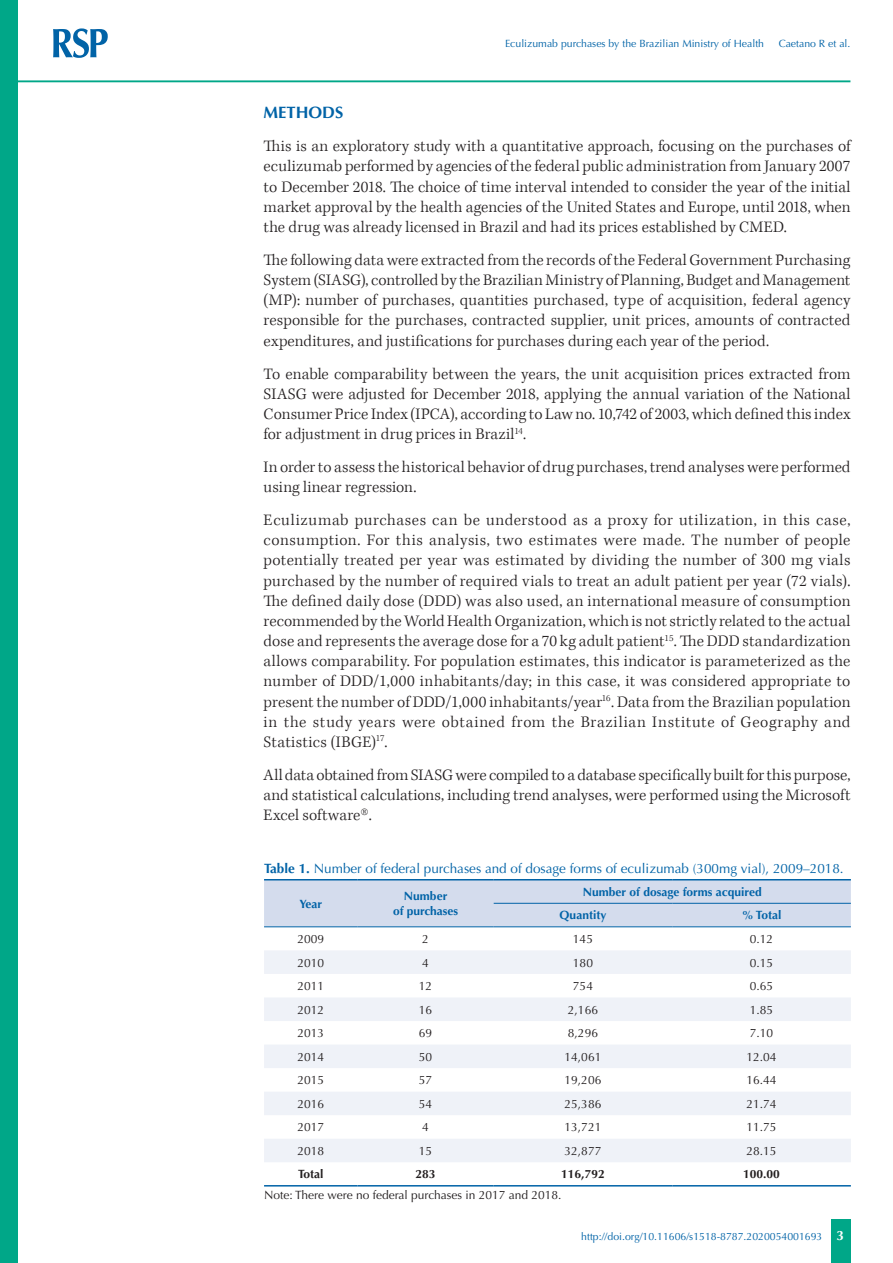
<style>
.page{position:relative;width:893px;height:1263px;background:#fff}
.page>*{position:absolute;margin:0;border:0;box-sizing:border-box;transform-origin:0 0}
.Texto__EN{font:300 16.5px/20.1px "Kepler Std";letter-spacing:.005em;color:#231f20;text-align:justify}
.Subtítulo_1{font:700 16.5px "Optima";color:#0163a7}
.Table_Title{font:13.5px "Optima";color:#0163a7}
.t1{font:700 13.5px "Optima";color:#fff}
.Tabela{font:12px "Optima";color:#231f20}
.Tabela_head{font:700 12px "Optima";color:#0163a7}
.Tabela_nota{font:12px "Optima";color:#231f20}
.Tabela-2{font:700 12px "Optima";color:#231f20}
.t2{font:10.5px "Optima";color:#0163a7}
.s1{font-weight:700}
</style>
<div class="page">
<div style="left:831px;top:1220px;width:20px;height:43px;background:#00a788"></div>
<div style="left:0;top:0;width:18px;height:1263px;background:#00a788"></div>
<svg style="left:53px;top:28px;width:55px;height:30px"></svg>
<hr style="left:18px;top:80px;width:832px;height:2px;background:#00a788">
<div style="left:264px;top:880px;width:587px;height:46px;background:#d4dced"></div>
<svg style="left:264px;top:951px;width:587px;height:211px;fill:#eff2f8"></svg>
<hr style="left:494px;top:903px;width:178px;height:1px;background:#0163a7">
<hr style="left:672px;top:903px;width:179px;height:1px;background:#0163a7">
<hr style="left:264px;top:879px;width:94px;height:1px;background:#0163a7">
<hr style="left:358px;top:879px;width:136px;height:1px;background:#0163a7">
<hr style="left:494px;top:879px;width:178px;height:1px;background:#0163a7">
<hr style="left:672px;top:879px;width:179px;height:1px;background:#0163a7">
<hr style="left:264px;top:926px;width:94px;height:1px;background:#0163a7">
<hr style="left:358px;top:926px;width:136px;height:1px;background:#0163a7">
<hr style="left:494px;top:926px;width:178px;height:1px;background:#0163a7">
<hr style="left:672px;top:926px;width:179px;height:1px;background:#0163a7">
<hr style="left:264px;top:1185px;width:94px;height:1px;background:#0163a7">
<hr style="left:358px;top:1185px;width:136px;height:1px;background:#0163a7">
<hr style="left:494px;top:1185px;width:178px;height:1px;background:#0163a7">
<hr style="left:672px;top:1185px;width:179px;height:1px;background:#0163a7">
<p class="t2" style="left:505px;top:37px;width:261px">Eculizumab purchases by the Brazilian Ministry of Health</p>
<p class="t2" style="left:779px;top:37px;width:73px">Caetano R et al.</p>
<p class="Subtítulo_1" style="left:264px;top:103px;width:81px">METHODS</p>
<p class="Texto__EN" style="left:264px;top:137px;width:588px">This is an exploratory study with a quantitative approach, focusing on the purchases of eculizumab performed by agencies of the federal public administration from January 2007 to December 2018. The choice of time interval intended to consider the year of the initial market approval by the health agencies of the United States and Europe, until 2018, when the drug was already licensed in Brazil and had its prices established by CMED.</p>
<p class="Texto__EN" style="left:264px;top:250px;width:588px">The following data were extracted from the records of the Federal Government Purchasing System (SIASG), controlled by the Brazilian Ministry of Planning, Budget and Management (MP): number of purchases, quantities purchased, type of acquisition, federal agency responsible for the purchases, contracted supplier, unit prices, amounts of contracted expenditures, and justifications for purchases during each year of the period.</p>
<p class="Texto__EN" style="left:264px;top:364px;width:588px">To enable comparability between the years, the unit acquisition prices extracted from SIASG were adjusted for December 2018, applying the annual variation of the National Consumer Price Index (IPCA), according to Law no. 10,742 of 2003, which defined this index for adjustment in drug prices in Brazil<sup>14</sup>.</p>
<p class="Texto__EN" style="left:264px;top:457px;width:588px">In order to assess the historical behavior of drug purchases, trend analyses were performed using linear regression.</p>
<p class="Texto__EN" style="left:264px;top:510px;width:588px">Eculizumab purchases can be understood as a proxy for utilization, in this case, consumption. For this analysis, two estimates were made. The number of people potentially treated per year was estimated by dividing the number of 300 mg vials purchased by the number of required vials to treat an adult patient per year (72 vials).<br>The defined daily dose (DDD) was also used, an international measure of consumption recommended by the World Health Organization, which is not strictly related to the actual dose and represents the average dose for a 70 kg adult patient<sup>15</sup>. The DDD standardization allows comparability. For population estimates, this indicator is parameterized as the number of DDD/1,000 inhabitants/day; in this case, it was considered appropriate to present the number of DDD/1,000 inhabitants/year<sup>16</sup>. Data from the Brazilian population in the study years were obtained from the Brazilian Institute of Geography and Statistics (IBGE)<sup>17</sup>.</p>
<p class="Texto__EN" style="left:264px;top:765px;width:588px">All data obtained from SIASG were compiled to a database specifically built for this purpose, and statistical calculations, including trend analyses, were performed using the Microsoft Excel software .</p>
<p class="Table_Title" style="left:264px;top:860px;width:581px"><span class="s1">Table 1.</span> Number of federal purchases and of dosage forms of eculizumab (300mg vial), 2009–2018.</p>
<p class="Tabela_head" style="left:299px;top:897px;width:24px">Year</p>
<p class="Tabela_head" style="left:583px;top:885px;width:180px">Number of dosage forms acquired</p>
<p class="Tabela_head" style="left:560px;top:908px;width:48px">Quantity</p>
<p class="Tabela_head" style="left:742px;top:908px;width:41px">% Total</p>
<p class="Tabela_head" style="left:404px;top:889px;width:45px">Number</p>
<p class="Tabela_head" style="left:393px;top:904px;width:67px">of purchases</p>
<p class="Tabela" style="left:297px;top:932px;width:28px">2009</p>
<p class="Tabela" style="left:422px;top:932px;width:8px">2</p>
<p class="Tabela" style="left:573px;top:932px;width:22px">145</p>
<p class="Tabela" style="left:750px;top:932px;width:25px">0.12</p>
<p class="Tabela" style="left:297px;top:955px;width:28px">2010</p>
<p class="Tabela" style="left:422px;top:955px;width:8px">4</p>
<p class="Tabela" style="left:573px;top:955px;width:22px">180</p>
<p class="Tabela" style="left:750px;top:955px;width:25px">0.15</p>
<p class="Tabela" style="left:297px;top:979px;width:28px">2011</p>
<p class="Tabela" style="left:419px;top:979px;width:15px">12</p>
<p class="Tabela" style="left:573px;top:979px;width:22px">754</p>
<p class="Tabela" style="left:750px;top:979px;width:25px">0.65</p>
<p class="Tabela" style="left:297px;top:1002px;width:28px">2012</p>
<p class="Tabela" style="left:419px;top:1002px;width:15px">16</p>
<p class="Tabela" style="left:568px;top:1002px;width:32px">2,166</p>
<p class="Tabela" style="left:750px;top:1002px;width:25px">1.85</p>
<p class="Tabela" style="left:297px;top:1026px;width:28px">2013</p>
<p class="Tabela" style="left:419px;top:1026px;width:15px">69</p>
<p class="Tabela" style="left:568px;top:1026px;width:32px">8,296</p>
<p class="Tabela" style="left:750px;top:1026px;width:25px">7.10</p>
<p class="Tabela" style="left:297px;top:1050px;width:28px">2014</p>
<p class="Tabela" style="left:419px;top:1050px;width:15px">50</p>
<p class="Tabela" style="left:565px;top:1050px;width:38px">14,061</p>
<p class="Tabela" style="left:747px;top:1050px;width:32px">12.04</p>
<p class="Tabela" style="left:297px;top:1073px;width:28px">2015</p>
<p class="Tabela" style="left:419px;top:1073px;width:15px">57</p>
<p class="Tabela" style="left:565px;top:1073px;width:38px">19,206</p>
<p class="Tabela" style="left:747px;top:1073px;width:32px">16.44</p>
<p class="Tabela" style="left:297px;top:1097px;width:28px">2016</p>
<p class="Tabela" style="left:419px;top:1097px;width:15px">54</p>
<p class="Tabela" style="left:565px;top:1097px;width:38px">25,386</p>
<p class="Tabela" style="left:747px;top:1097px;width:32px">21.74</p>
<p class="Tabela" style="left:297px;top:1120px;width:28px">2017</p>
<p class="Tabela" style="left:422px;top:1120px;width:8px">4</p>
<p class="Tabela" style="left:565px;top:1120px;width:38px">13,721</p>
<p class="Tabela" style="left:747px;top:1120px;width:32px">11.75</p>
<p class="Tabela" style="left:297px;top:1144px;width:28px">2018</p>
<p class="Tabela" style="left:419px;top:1144px;width:15px">15</p>
<p class="Tabela" style="left:565px;top:1144px;width:38px">32,877</p>
<p class="Tabela" style="left:747px;top:1144px;width:32px">28.15</p>
<p class="Tabela-2" style="left:298px;top:1167px;width:27px">Total</p>
<p class="Tabela-2" style="left:416px;top:1167px;width:22px">283</p>
<p class="Tabela-2" style="left:561px;top:1167px;width:45px">116,792</p>
<p class="Tabela-2" style="left:743px;top:1167px;width:38px">100.00</p>
<p class="Tabela_nota" style="left:264px;top:1188px;width:299px">Note: There were no federal purchases in 2017 and 2018.</p>
<p class="t2" style="left:581px;top:1230px;width:243px">http://doi.org/10.11606/s1518-8787.2020054001693</p>
<p class="t1" style="left:836px;top:1227px;width:9px">3</p>
</div>
